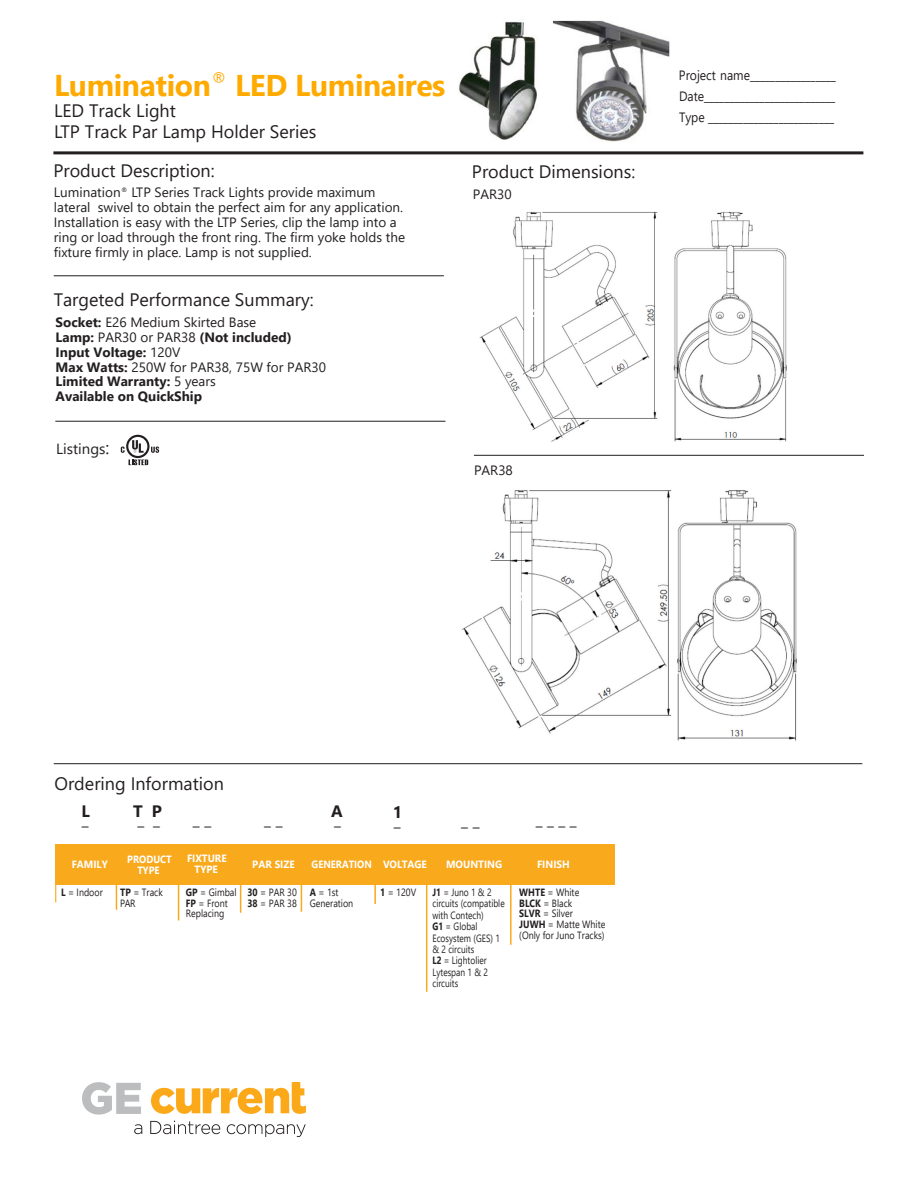
<style>
.page{position:relative;width:918px;height:1188px;background:#fff}
.page>*{position:absolute;margin:0;border:0;box-sizing:border-box;transform-origin:0 0}
.t1{font:700 30px "Segoe UI";letter-spacing:-.01em;color:#fa0}
.t2{font:18px/21px "Segoe UI";color:#231f20}
.t3{font:700 16.5px "Segoe UI";color:#231f20}
.t4{font:14.7px "Segoe UI";color:#231f20}
.t5{font:13.5px/15px "Segoe UI";color:#231f20}
.t6{font:700 13.5px/15px "Segoe UI";color:#231f20}
.t7{font:13.5px/21px "Segoe UI";color:#231f20;text-align:justify;scale:.9 1}
.t8{font:10.5px/10.8px "Segoe UI";color:#231f20;scale:.85 1}
.t9{font:10.5px/11.4px "Segoe UI";color:#231f20;scale:.8 1}
.t10{font:700 10.5px "Segoe UI";color:#fff;scale:.95 1}
.t11{font:700 10.5px "Segoe UI";color:#fff;scale:.9 1}
.s1{font-weight:400}
.s2{font-size:17.7px}
.s3{font-weight:700}
</style>
<div class="page">
<img style="left:459px;top:20px;width:211px;height:122px">
<hr style="left:54px;top:763px;width:808px;height:1px;background:#231f20">
<hr style="left:53px;top:151px;width:810px;height:3px;background:#231f20">
<hr style="left:54px;top:275px;width:390px;height:1px;background:#231f20">
<hr style="left:474px;top:455px;width:390px;height:1px;background:#231f20">
<hr style="left:55px;top:421px;width:390px;height:1px;background:#231f20">
<svg style="left:151px;top:447px;width:8px;height:6px"></svg>
<svg style="left:126px;top:435px;width:24px;height:23px"></svg>
<svg style="left:128px;top:437px;width:19px;height:19px"></svg>
<svg style="left:132px;top:440px;width:12px;height:13px"></svg>
<svg style="left:121px;top:447px;width:4px;height:6px"></svg>
<svg style="left:129px;top:459px;width:19px;height:6px"></svg>
<img style="left:479px;top:211px;width:308px;height:231px">
<img style="left:462px;top:490px;width:335px;height:251px">
<div style="left:55px;top:844px;width:559px;height:41px;background:#f9a91c"></div>
<hr style="left:55px;top:844px;width:1px;height:58px;background:#f9a91c">
<hr style="left:116px;top:880px;width:1px;height:30px;background:#f9a91c">
<hr style="left:178px;top:880px;width:1px;height:40px;background:#f9a91c">
<hr style="left:240px;top:882px;width:1px;height:31px;background:#f9a91c">
<hr style="left:301px;top:880px;width:1px;height:32px;background:#f9a91c">
<svg style="left:375px;top:885px;width:1px;height:19px"></svg>
<hr style="left:426px;top:882px;width:2px;height:110px;background:#f9a91c">
<hr style="left:510px;top:878px;width:2px;height:67px;background:#f9a91c">
<img style="left:83px;top:1083px;width:223px;height:53px">
<p class="t1" style="left:54px;top:57px;width:393px">Lumination<sup>®</sup> LED Luminaires</p>
<p class="t2" style="left:54px;top:99px;width:264px">LED Track Light<br>LTP Track Par Lamp Holder Series</p>
<p class="t2" style="left:53px;top:158px;width:163px">Product Description:</p>
<p class="t5" style="left:54px;top:184px;width:353px">Lumination<sup>®</sup> LTP Series Track Lights provide maximum lateral swivel to obtain the perfect aim for any application.<br>Installation is easy with the LTP Series, clip the lamp into a ring or load through the front ring. The firm yoke holds the fixture firmly in place. Lamp is not supplied.</p>
<p class="t2" style="left:54px;top:287px;width:262px">Targeted Performance Summary:</p>
<p class="t6" style="left:56px;top:313px;width:272px">Socket: <span class="s1">E26 Medium Skirted Base<br></span>Lamp: <span class="s1">PAR30 or PAR38</span> (Not included)<br>Input Voltage: <span class="s1">120V<br></span>Max Watts: <span class="s1">250W for PAR38, 75W for PAR30<br></span>Limited Warranty: <span class="s1">5 years<br></span>Available on QuickShip</p>
<p class="t4" style="left:56px;top:435px;width:55px">Listings<span class="s2">:</span></p>
<p class="t2" style="left:472px;top:159px;width:165px">Product Dimensions:</p>
<p class="t5" style="left:473px;top:185px;width:40px">PAR30</p>
<p class="t5" style="left:474px;top:461px;width:40px">PAR38</p>
<p class="t7" style="left:679px;top:64px;width:176px">Project name_________________ Date__________________________ Type _________________________</p>
<p class="t2" style="left:54px;top:772px;width:171px">Ordering Information</p>
<p class="t3" style="left:81px;top:796px;width:10px">L</p>
<p class="t3" style="left:82px;top:804px;width:8px">_</p>
<p class="t3" style="left:133px;top:796px;width:30px">T P</p>
<p class="t3" style="left:137px;top:804px;width:24px">_ _</p>
<p class="t3" style="left:193px;top:803px;width:20px">_ _</p>
<p class="t3" style="left:264px;top:804px;width:20px">_ _</p>
<p class="t3" style="left:331px;top:796px;width:13px">A</p>
<p class="t3" style="left:334px;top:804px;width:8px">_</p>
<p class="t3" style="left:393px;top:797px;width:11px">1</p>
<p class="t3" style="left:394px;top:804px;width:8px">_</p>
<p class="t3" style="left:461px;top:804px;width:20px">_ _</p>
<p class="t3" style="left:536px;top:804px;width:43px">_ _ _ _</p>
<p class="t10" style="left:187px;top:849px;width:43px">FIXTURE</p>
<p class="t10" style="left:194px;top:859px;width:26px">TYPE</p>
<p class="t11" style="left:127px;top:850px;width:51px">PRODUCT</p>
<p class="t11" style="left:137px;top:860px;width:26px">TYPE</p>
<p class="t10" style="left:252px;top:854px;width:46px">PAR SIZE</p>
<p class="t10" style="left:383px;top:854px;width:47px">VOLTAGE</p>
<p class="t10" style="left:446px;top:854px;width:61px">MOUNTING</p>
<p class="t10" style="left:537px;top:854px;width:36px">FINISH</p>
<p class="t10" style="left:72px;top:855px;width:39px">FAMILY</p>
<p class="t11" style="left:312px;top:855px;width:68px">GENERATION</p>
<p class="t8" style="left:61px;top:886px;width:51px"><span class="s3">L</span> = Indoor</p>
<p class="t9" style="left:432px;top:886px;width:92px"><span class="s3">J1</span> = Juno 1 &amp; 2 circuits (compatible with Contech)<br><span class="s3">G1</span> = Global<br>Ecosystem (GES) 1 &amp; 2 circuits<br><span class="s3">L2</span> = Lightolier<br>Lytespan 1 &amp; 2 circuits</p>
<p class="t8" style="left:120px;top:886px;width:52px"><span class="s3">TP</span> = Track<br>PAR</p>
<p class="t8" style="left:310px;top:886px;width:53px"><span class="s3">A</span> = 1st<br>Generation</p>
<p class="t8" style="left:380px;top:886px;width:44px"><span class="s3">1</span> = 120V</p>
<p class="t8" style="left:186px;top:886px;width:61px"><span class="s3">GP</span> = Gimbal</p>
<p class="t8" style="left:186px;top:897px;width:51px"><span class="s3">FP</span> = Front<br>Replacing</p>
<p class="t8" style="left:247px;top:886px;width:60px"><span class="s3">30</span> = PAR 30</p>
<p class="t8" style="left:247px;top:897px;width:60px"><span class="s3">38</span> = PAR 38</p>
<p class="t8" style="left:519px;top:886px;width:72px"><span class="s3">WHTE</span> = White</p>
<p class="t8" style="left:519px;top:897px;width:64px"><span class="s3">BLCK</span> = Black</p>
<p class="t8" style="left:519px;top:907px;width:64px"><span class="s3">SLVR</span> = Silver</p>
<p class="t8" style="left:519px;top:918px;width:103px"><span class="s3">JUWH</span> = Matte White (Only for Juno Tracks)</p>
</div>
